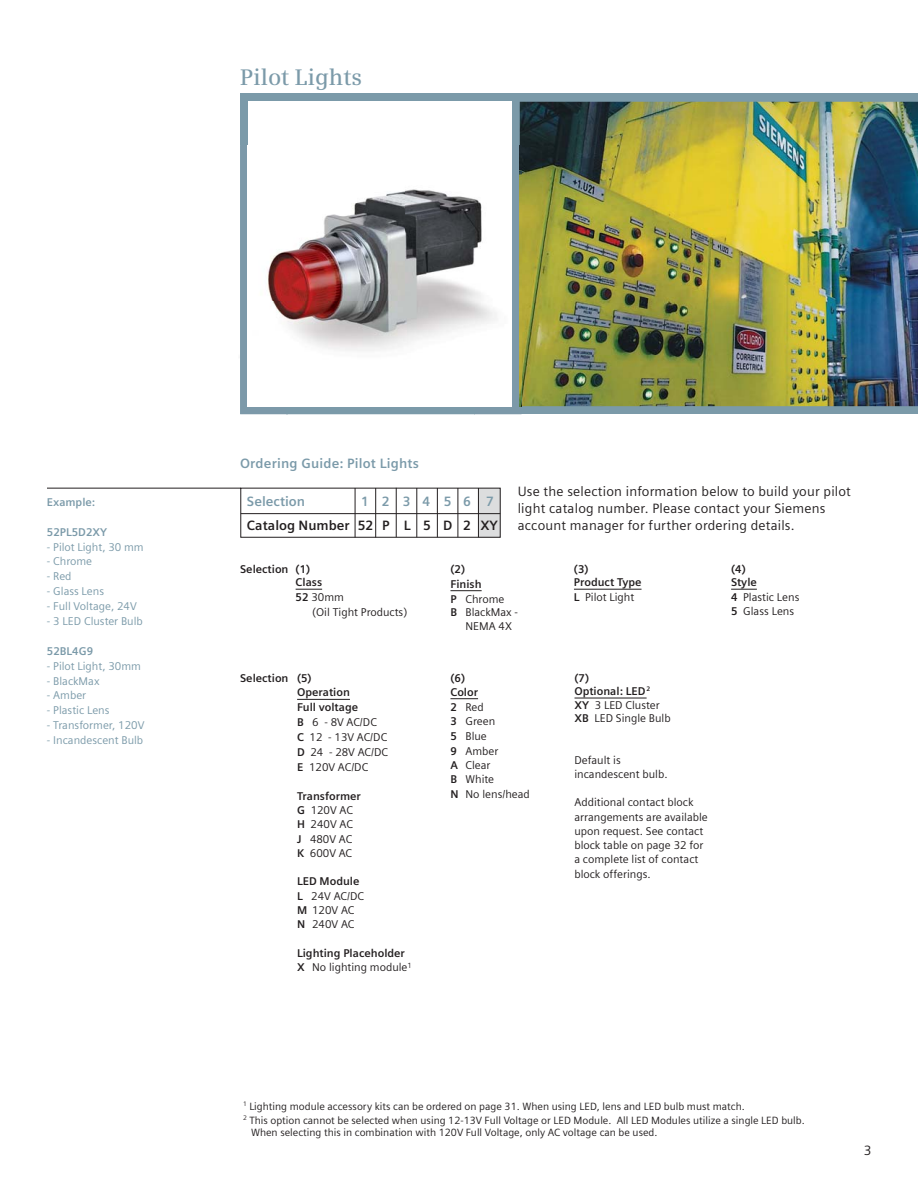
<style>
.page{position:relative;width:918px;height:1188px;background:#fff}
.page>*{position:absolute;margin:0;border:0;box-sizing:border-box;transform-origin:0 0}
.t1{font:600 22.5px "Siemens Serif OT";color:#7b9aa9}
.t2{font:13.5px/17px "Siemens Sans OT";letter-spacing:.015em;color:#231f20}
.t3{font:700 13.5px "Siemens Sans";letter-spacing:.015em;color:#7b9aa9}
.t4{font:700 13.5px "Siemens Sans";color:#231f20}
.t5{font:11.25px/14.2px "Siemens Sans";color:#231f20}
.t6{font:11.25px "Siemens Sans OT";color:#7b9aa9}
.t7{font:700 11.25px/13.5px "Siemens Sans";color:#231f20}
.t8{font:700 11.25px "Siemens Sans";color:#7b9aa9}
.t9{font:10.5px/14.2px "Siemens Sans";color:#231f20}
.s1{font-weight:700}
.s2{font-weight:400}
</style>
<div class="page">
<svg style="left:296px;top:589px;width:26px;height:1px"></svg>
<hr style="left:297px;top:699px;width:53px;height:1px;background:#231f20">
<svg style="left:450px;top:698px;width:28px;height:1px"></svg>
<hr style="left:575px;top:698px;width:72px;height:1px;background:#231f20">
<hr style="left:574px;top:589px;width:68px;height:1px;background:#231f20">
<hr style="left:450px;top:590px;width:32px;height:1px;background:#231f20">
<svg style="left:731px;top:589px;width:26px;height:1px"></svg>
<div style="left:240px;top:94px;width:678px;height:320px;background:#7b9aa9"></div>
<img style="left:520px;top:102px;width:398px;height:304px">
<div style="left:248px;top:102px;width:263px;height:304px;background:#fff"></div>
<svg style="left:47px;top:487px;width:454px;height:51px"></svg>
<img style="left:285px;top:414px;width:237px;height:1px">
<img style="left:247px;top:145px;width:40px;height:262px">
<img style="left:475px;top:145px;width:47px;height:262px">
<img style="left:287px;top:406px;width:188px;height:1px">
<img style="left:520px;top:145px;width:2px;height:261px">
<img style="left:248px;top:145px;width:263px;height:261px">
<h1 class="t1" style="left:240px;top:68px;width:124px">Pilot Lights</h1>
<p class="t8" style="left:47px;top:498px;width:50px">Example:</p>
<p class="t8" style="left:47px;top:527px;width:62px">52PL5D2XY</p>
<p class="t6" style="left:47px;top:542px;width:98px">- Pilot Light, 30 mm</p>
<p class="t6" style="left:47px;top:557px;width:47px">- Chrome</p>
<p class="t6" style="left:47px;top:572px;width:26px">- Red</p>
<p class="t6" style="left:47px;top:587px;width:59px">- Glass Lens</p>
<p class="t6" style="left:47px;top:602px;width:91px">- Full Voltage, 24V</p>
<p class="t6" style="left:47px;top:616px;width:97px">- 3 LED Cluster Bulb</p>
<p class="t8" style="left:47px;top:647px;width:48px">52BL4G9</p>
<p class="t6" style="left:47px;top:661px;width:95px">- Pilot Light, 30mm</p>
<p class="t6" style="left:47px;top:676px;width:54px">- BlackMax</p>
<p class="t6" style="left:47px;top:691px;width:41px">- Amber</p>
<p class="t6" style="left:47px;top:706px;width:64px">- Plastic Lens</p>
<p class="t6" style="left:47px;top:721px;width:99px">- Transformer, 120V</p>
<p class="t6" style="left:47px;top:735px;width:98px">- Incandescent Bulb</p>
<p class="t3" style="left:240px;top:458px;width:180px">Ordering Guide: Pilot Lights</p>
<p class="t3" style="left:247px;top:496px;width:60px">Selection</p>
<p class="t3" style="left:361px;top:496px;width:134px">1 2 3 4 5 6 7</p>
<p class="t4" style="left:247px;top:520px;width:252px">Catalog Number 52 P L 5 D 2 XY</p>
<p class="t2" style="left:518px;top:484px;width:335px">Use the selection information below to build your pilot light catalog number. Please contact your Siemens account manager for further ordering details.</p>
<p class="t7" style="left:296px;top:563px;width:28px;text-indent:-55px">Selection (1)<br>Class</p>
<p class="t5" style="left:312px;top:591px;width:97px;line-height:15px;text-indent:-17px"><span class="s1">52</span> 30mm<br>(Oil Tight Products)</p>
<p class="t5" style="left:297px;top:672px;width:93px;line-height:14.9px;text-indent:-57px"><span class="s1">Selection (5)<br>Operation<br>Full voltage<br>B</span> 6 - 8V AC/DC<br><span class="s1">C</span> 12 - 13V AC/DC<br><span class="s1">D</span> 24 - 28V AC/DC<br><span class="s1">E</span> 120V AC/DC</p>
<p class="t5" style="left:297px;top:790px;width:65px"><span class="s1">Transformer<br>G</span> 120V AC<br><span class="s1">H</span> 240V AC<br><span class="s1">J</span> 480V AC<br><span class="s1">K</span> 600V AC</p>
<p class="t5" style="left:297px;top:875px;width:68px"><span class="s1">LED Module<br>L</span> 24V AC/DC<br><span class="s1">M</span> 120V AC<br><span class="s1">N</span> 240V AC</p>
<p class="t7" style="left:297px;top:947px;width:116px;line-height:14.2px">Lighting Placeholder<br>X <span class="s2">No lighting module</span><sup>1</sup></p>
<p class="t7" style="left:450px;top:562px;width:55px;line-height:15px">(2)<br>Finish<br>P <span class="s2">Chrome</span></p>
<p class="t5" style="left:465px;top:607px;width:54px;line-height:13.5px;text-indent:-15px"><span class="s1">B</span> BlackMax -<br>NEMA 4X</p>
<p class="t7" style="left:450px;top:673px;width:29px">(6)<br>Color</p>
<p class="t5" style="left:450px;top:701px;width:81px"><span class="s1">2</span> Red<br><span class="s1">3</span> Green<br><span class="s1">5</span> Blue<br><span class="s1">9</span> Amber<br><span class="s1">A</span> Clear<br><span class="s1">B</span> White<br><span class="s1">N</span> No lens/head</p>
<p class="t7" style="left:574px;top:563px;width:69px">(3)<br>Product Type</p>
<p class="t5" style="left:574px;top:591px;width:62px"><span class="s1">L</span> Pilot Light</p>
<p class="t5" style="left:575px;top:672px;width:98px;line-height:13.5px"><span class="s1">(7)<br>Optional: LED</span> <sup>2<br></sup><span class="s1">XY</span> 3 LED Cluster<br><span class="s1">XB</span> LED Single Bulb</p>
<p class="t5" style="left:574px;top:754px;width:95px">Default is incandescent bulb.</p>
<p class="t5" style="left:574px;top:796px;width:135px">Additional contact block arrangements are available upon request. See contact block table on page 32 for a complete list of contact block offerings.</p>
<p class="t7" style="left:731px;top:563px;width:27px">(4)<br>Style</p>
<p class="t5" style="left:731px;top:592px;width:70px;line-height:13.5px"><span class="s1">4</span> Plastic Lens<br><span class="s1">5</span> Glass Lens</p>
<p class="t9" style="left:243px;top:1100px;width:563px"><sup>1</sup> Lighting module accessory kits can be ordered on page 31. When using LED, lens and LED bulb must match.<br><sup>2</sup> This option cannot be selected when using 12-13V Full Voltage or LED Module. All LED Modules utilize a single LED bulb.</p>
<p class="t9" style="left:251px;top:1126px;width:408px">When selecting this in combination with 120V Full Voltage, only AC voltage can be used.</p>
<p class="t2" style="left:864px;top:1143px;width:9px">3</p>
</div>
